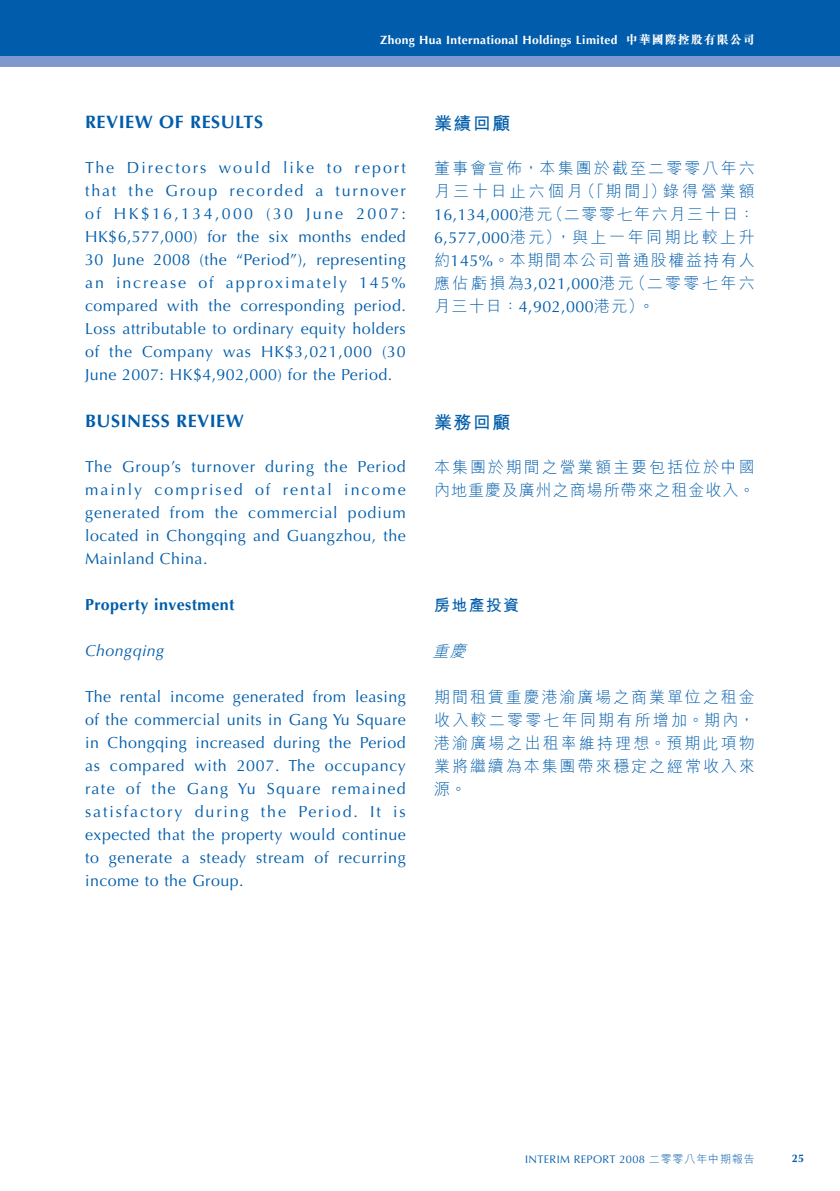
<style>
.page{position:relative;width:840px;height:1191px;background:#fff}
.page>*{position:absolute;margin:0;border:0;box-sizing:border-box;transform-origin:0 0}
.t1{font:700 18px "Optima LT Std";letter-spacing:.03em;color:#015dab}
.t2{font:18px "M Hei HK Bold B5 pc H";letter-spacing:.08em;color:#015dab}
.t3{font:16px/23px "Optima LT Std";letter-spacing:.03em;color:#015dab;text-align:justify}
.t4{font:16px/23px "M Hei HK Light B5 pc H";letter-spacing:.12em;color:#015dab;text-align:justify}
.t5{font:16px/23px "M Hei HK Light B5 pc H";letter-spacing:.09em;color:#015dab}
.t6{font:700 16px "Optima LT Std";letter-spacing:.03em;color:#015dab}
.t7{font:italic 16px "Optima LT Std";letter-spacing:.03em;color:#015dab}
.t8{font:16px "M Hei HK Bold B5 pc H";letter-spacing:.08em;color:#015dab}
.t9{font:italic 16px "M Hei HK Light B5 pc H";color:#015dab}
.t10{font:700 12px "Optima LT Std";letter-spacing:.03em;color:#fff}
.t11{font:11px "Optima LT Std";letter-spacing:.03em;color:#015dab}
.t12{font:700 11px "Optima LT Std";color:#015dab}
.s1{font-family:"M Sung HK Xbold B5 pc H";font-weight:400}
.s2{font-family:"Optima LT Std"}
.s3{font-family:"M Hei HK Light B5 pc H"}
</style>
<div class="page">
<div style="left:0;top:0;width:839px;height:67px;background:#7f99cd"></div>
<div style="left:0;top:0;width:839px;height:55px;background:#015dab"></div>
<p class="t10" style="left:380px;top:35px;width:376px">Zhong Hua International Holdings Limited <span class="s1">中華國際控股有限公司</span></p>
<p class="t1" style="left:85px;top:116px;width:179px">REVIEW OF RESULTS</p>
<p class="t3" style="left:85px;top:159px;width:322px">The Directors would like to report that the Group recorded a turnover of HK$16,134,000 (30 June 2007:<br>HK$6,577,000) for the six months ended 30 June 2008 (the “Period”), representing an increase of approximately 145% compared with the corresponding period.<br>Loss attributable to ordinary equity holders of the Company was HK$3,021,000 (30<br>June 2007: HK$4,902,000) for the Period.</p>
<p class="t1" style="left:85px;top:415px;width:160px">BUSINESS REVIEW</p>
<p class="t3" style="left:85px;top:458px;width:322px">The Group’s turnover during the Period mainly comprised of rental income generated from the commercial podium located in Chongqing and Guangzhou, the Mainland China.</p>
<p class="t6" style="left:85px;top:598px;width:151px">Property investment</p>
<p class="t7" style="left:85px;top:644px;width:80px">Chongqing</p>
<p class="t3" style="left:85px;top:688px;width:322px">The rental income generated from leasing of the commercial units in Gang Yu Square in Chongqing increased during the Period as compared with 2007. The occupancy rate of the Gang Yu Square remained satisfactory during the Period. It is expected that the property would continue to generate a steady stream of recurring income to the Group.</p>
<p class="t2" style="left:434px;top:116px;width:78px">業績回顧</p>
<p class="t4" style="left:434px;top:158px;width:322px">董事會宣佈，本集團於截至二零零八年六月三十日止六個月（「期間」）錄得營業額<span class="s2">16,134,000</span>港元（二零零七年六月三十日：<span class="s2">6,577,000</span>港元），與上一年同期比較上升約<span class="s2">145%</span>。本期間本公司普通股權益持有人應佔虧損為<span class="s2">3,021,000</span>港元（二零零七年六月三十日：<span class="s2">4,902,000</span>港元）。</p>
<p class="t2" style="left:434px;top:415px;width:78px">業務回顧</p>
<p class="t5" style="left:434px;top:457px;width:322px">本集團於期間之營業額主要包括位於中國內地重慶及廣州之商場所帶來之租金收入。</p>
<p class="t8" style="left:434px;top:599px;width:86px">房地產投資</p>
<p class="t9" style="left:432px;top:645px;width:39px">重慶</p>
<p class="t4" style="left:434px;top:687px;width:322px">期間租賃重慶港渝廣場之商業單位之租金收入較二零零七年同期有所增加。期內，港渝廣場之出租率維持理想。預期此項物業將繼續為本集團帶來穩定之經常收入來源。</p>
<p class="t11" style="left:525px;top:1154px;width:231px">INTERIM REPORT 2008 <span class="s3">二零零八年中期報告</span></p>
<p class="t12" style="left:791px;top:1154px;width:14px">25</p>
</div>
